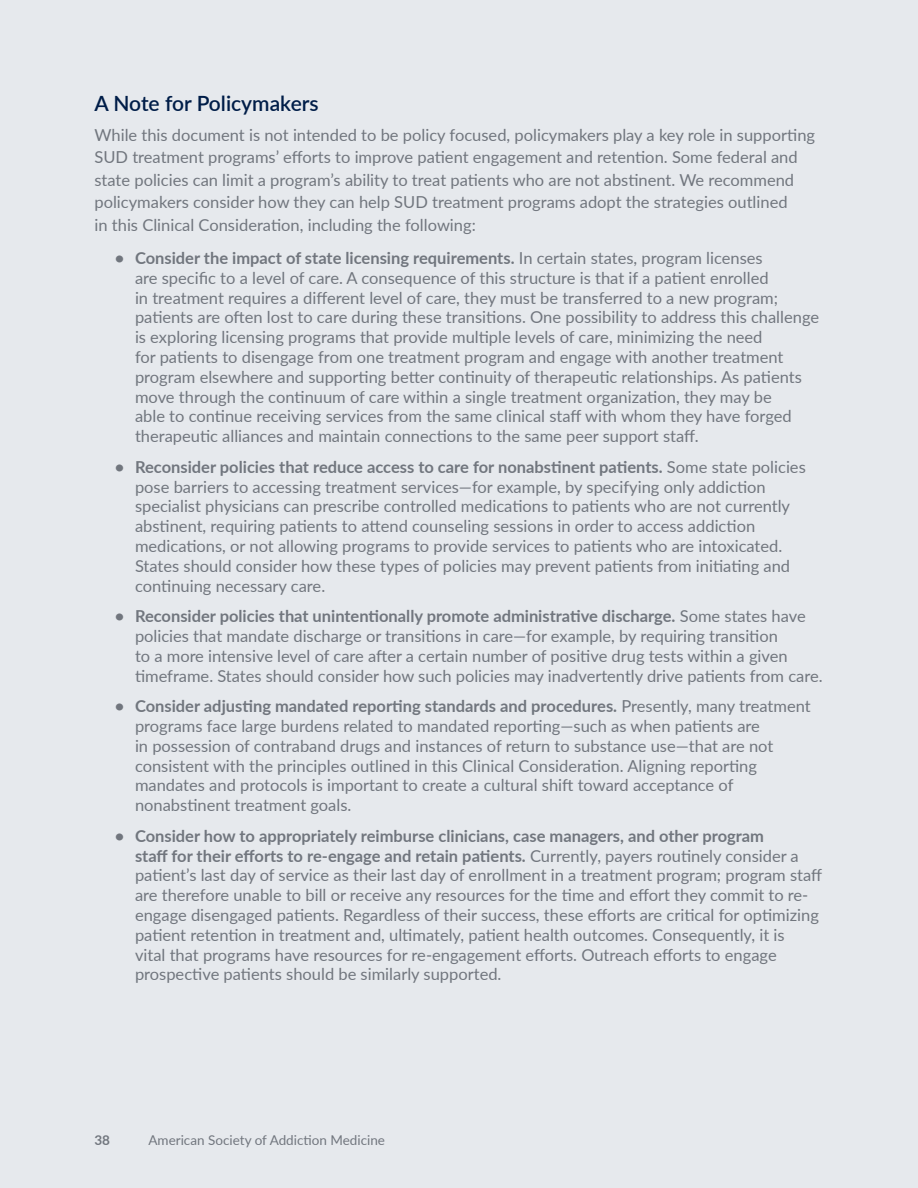
<style>
.page{position:relative;width:918px;height:1188px;background:#e6e9ed}
.page>*{position:absolute;margin:0;border:0;box-sizing:border-box;transform-origin:0 0}
.Heading_1{font:600 21px "Lato";color:#001d48}
.Paragraph{font:16.5px/19.8px "Lato";color:#71767e}
.t1{font:13.5px "Lato";color:#71767e}
.t2{font:700 13.5px "Lato";color:#71767e}
.s1{font-weight:700}
</style>
<div class="page">
<p class="Heading_1" style="left:94px;top:89px;width:226px">A Note for Policymakers</p>
<p class="Paragraph" style="left:94px;top:123px;width:722px;line-height:22.5px">While this document is not intended to be policy focused, policymakers play a key role in supporting SUD treatment programs’ efforts to improve patient engagement and retention. Some federal and state policies can limit a program’s ability to treat patients who are not abstinent. We recommend policymakers consider how they can help SUD treatment programs adopt the strategies outlined<br>in this Clinical Consideration, including the following:</p>
<p class="Paragraph" style="left:135px;top:247px;width:686px;text-indent:-20px"><span class="s1">• Consider the impact of state licensing requirements.</span> In certain states, program licenses<br>are specific to a level of care. A consequence of this structure is that if a patient enrolled<br>in treatment requires a different level of care, they must be transferred to a new program; patients are often lost to care during these transitions. One possibility to address this challenge is exploring licensing programs that provide multiple levels of care, minimizing the need<br>for patients to disengage from one treatment program and engage with another treatment program elsewhere and supporting better continuity of therapeutic relationships. As patients move through the continuum of care within a single treatment organization, they may be<br>able to continue receiving services from the same clinical staff with whom they have forged therapeutic alliances and maintain connections to the same peer support staff.</p>
<p class="Paragraph" style="left:135px;top:456px;width:672px;text-indent:-20px"><span class="s1">• Reconsider policies that reduce access to care for nonabstinent patients.</span> Some state policies pose barriers to accessing treatment services—for example, by specifying only addiction specialist physicians can prescribe controlled medications to patients who are not currently abstinent, requiring patients to attend counseling sessions in order to access addiction medications, or not allowing programs to provide services to patients who are intoxicated.<br>States should consider how these types of policies may prevent patients from initiating and continuing necessary care.</p>
<p class="Paragraph" style="left:135px;top:606px;width:689px;text-indent:-20px"><span class="s1">• Reconsider policies that unintentionally promote administrative discharge.</span> Some states have policies that mandate discharge or transitions in care—for example, by requiring transition<br>to a more intensive level of care after a certain number of positive drug tests within a given timeframe. States should consider how such policies may inadvertently drive patients from care.</p>
<p class="Paragraph" style="left:135px;top:696px;width:677px;text-indent:-20px"><span class="s1">• Consider adjusting mandated reporting standards and procedures.</span> Presently, many treatment programs face large burdens related to mandated reporting—such as when patients are<br>in possession of contraband drugs and instances of return to substance use—that are not consistent with the principles outlined in this Clinical Consideration. Aligning reporting mandates and protocols is important to create a cultural shift toward acceptance of nonabstinent treatment goals.</p>
<p class="Paragraph" style="left:135px;top:825px;width:689px;text-indent:-20px"><span class="s1">• Consider how to appropriately reimburse clinicians, case managers, and other program<br>staff for their efforts to re-engage and retain patients.</span> Currently, payers routinely consider a patient’s last day of service as their last day of enrollment in a treatment program; program staff are therefore unable to bill or receive any resources for the time and effort they commit to re&shy;engage disengaged patients. Regardless of their success, these efforts are critical for optimizing patient retention in treatment and, ultimately, patient health outcomes. Consequently, it is<br>vital that programs have resources for re-engagement efforts. Outreach efforts to engage prospective patients should be similarly supported.</p>
<p class="t2" style="left:94px;top:1130px;width:17px">38</p>
<p class="t1" style="left:148px;top:1130px;width:238px">American Society of Addiction Medicine</p>
</div>
